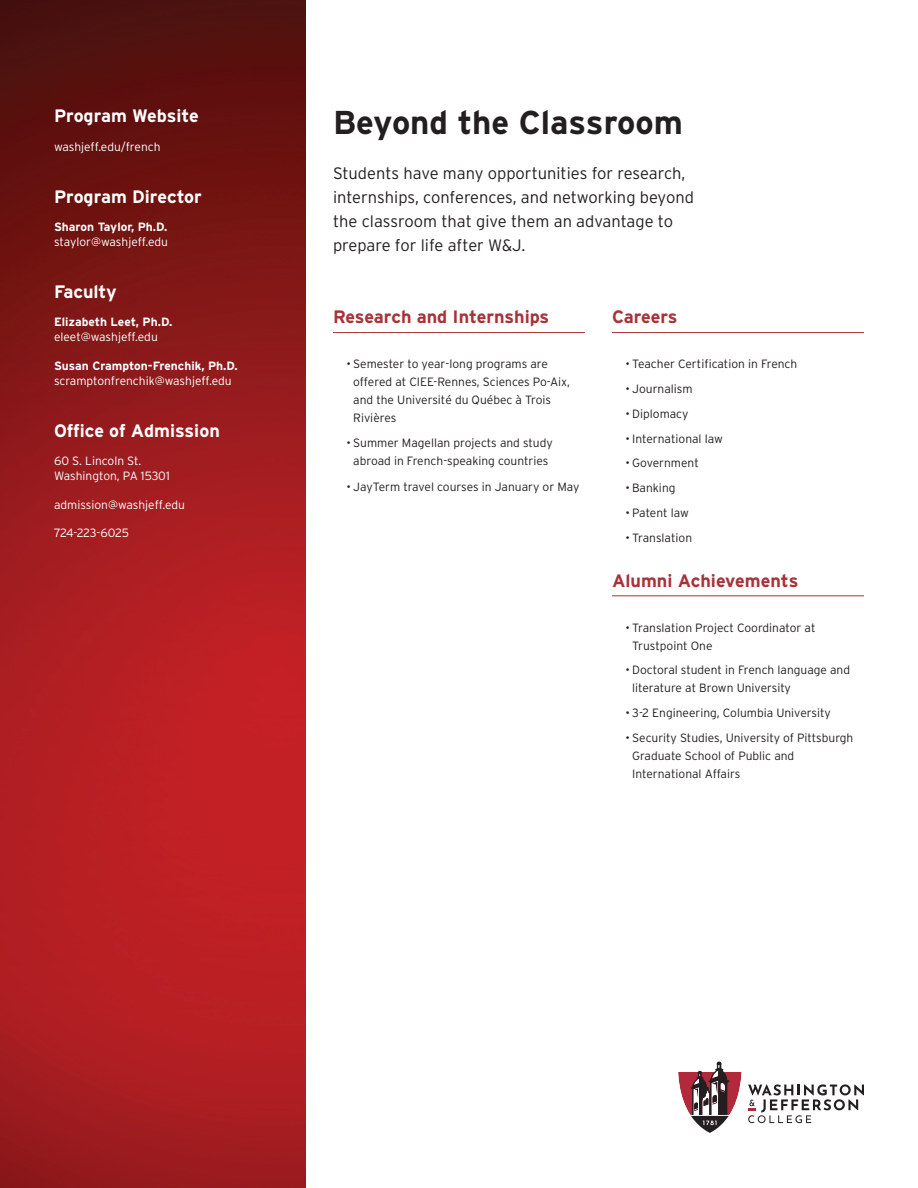
<style>
.page{position:relative;width:918px;height:1188px;background:#fff}
.page>*{position:absolute;margin:0;border:0;box-sizing:border-box;transform-origin:0 0}
.t1{font:700 33px "Interstate";color:#231f20}
.H3_REV{font:700 18px "Interstate";color:#fff}
.t2{font:700 18px "Interstate";color:#a73339}
.Intro_Copy{font:300 16.5px/24px "Interstate";color:#231f20}
.t3{font:300 12px/18px "Interstate";color:#231f20}
.Email{font:300 12px/15px "Interstate";color:#fff}
.Name{font:700 12px "Interstate";color:#fff}
.Email-2{font:300 12px "Interstate";letter-spacing:-.025em;color:#fff}
</style>
<div class="page">
<img style="left:0;top:0;width:306px;height:1188px">
<svg style="left:748px;top:1084px;width:116px;height:39px"></svg>
<svg style="left:678px;top:1061px;width:64px;height:72px"></svg>
<hr style="left:333px;top:332px;width:252px;height:1px;background:#a73339">
<hr style="left:612px;top:332px;width:252px;height:1px;background:#a73339">
<hr style="left:612px;top:595px;width:252px;height:1px;background:#a73339">
<p class="H3_REV" style="left:54px;top:106px;width:146px">Program Website</p>
<p class="Email" style="left:54px;top:139px;width:108px">washjeff.edu/french</p>
<p class="H3_REV" style="left:54px;top:186px;width:149px">Program Director</p>
<p class="Name" style="left:54px;top:220px;width:115px">Sharon Taylor, Ph.D.</p>
<p class="Email" style="left:54px;top:234px;width:116px">staylor@washjeff.edu</p>
<p class="H3_REV" style="left:54px;top:282px;width:64px">Faculty</p>
<p class="Name" style="left:54px;top:315px;width:120px">Elizabeth Leet, Ph.D.</p>
<p class="Email" style="left:54px;top:330px;width:105px">eleet@washjeff.edu</p>
<p class="Name" style="left:54px;top:359px;width:185px">Susan Crampton-Frenchik, Ph.D.</p>
<p class="Email" style="left:54px;top:373px;width:179px">scramptonfrenchik@washjeff.edu</p>
<p class="H3_REV" style="left:54px;top:420px;width:167px">Office of Admission</p>
<p class="Email" style="left:54px;top:453px;width:117px">60 S. Lincoln St.<br>Washington, PA 15301</p>
<p class="Email" style="left:54px;top:497px;width:133px">admission@washjeff.edu</p>
<p class="Email-2" style="left:54px;top:526px;width:77px">724-223-6025</p>
<h2 class="t1" style="left:333px;top:104px;width:352px">Beyond the Classroom</h2>
<p class="Intro_Copy" style="left:333px;top:161px;width:362px">Students have many opportunities for research, internships, conferences, and networking beyond the classroom that give them an advantage to prepare for life after W&amp;J.</p>
<h3 class="t2" style="left:333px;top:307px;width:218px">Research and Internships</h3>
<p class="t3" style="left:353px;top:355px;width:218px;text-indent:-7px">• Semester to year-long programs are offered at CIEE-Rennes, Sciences Po-Aix, and the Université du Québec à Trois<br>Rivières</p>
<p class="t3" style="left:346px;top:434px;width:208px;text-align:center">• Summer Magellan projects and study abroad in French-speaking countries</p>
<p class="t3" style="left:346px;top:478px;width:234px">• JayTerm travel courses in January or May</p>
<h3 class="t2" style="left:612px;top:307px;width:67px">Careers</h3>
<p class="t3" style="left:626px;top:355px;width:173px">• Teacher Certification in French</p>
<p class="t3" style="left:626px;top:380px;width:69px">• Journalism</p>
<p class="t3" style="left:626px;top:404px;width:65px">• Diplomacy</p>
<p class="t3" style="left:626px;top:429px;width:99px">• International law</p>
<p class="t3" style="left:626px;top:454px;width:75px">• Government</p>
<p class="t3" style="left:626px;top:479px;width:52px">• Banking</p>
<p class="t3" style="left:626px;top:503px;width:65px">• Patent law</p>
<p class="t3" style="left:626px;top:528px;width:68px">• Translation</p>
<h3 class="t2" style="left:612px;top:570px;width:188px">Alumni Achievements</h3>
<p class="t3" style="left:632px;top:618px;width:185px;text-indent:-7px">• Translation Project Coordinator at<br>Trustpoint One</p>
<p class="t3" style="left:632px;top:661px;width:219px;text-indent:-7px">• Doctoral student in French language and literature at Brown University</p>
<p class="t3" style="left:626px;top:704px;width:207px">• 3-2 Engineering, Columbia University</p>
<p class="t3" style="left:632px;top:728px;width:223px;text-indent:-7px">• Security Studies, University of Pittsburgh<br>Graduate School of Public and<br>International Affairs</p>
</div>
